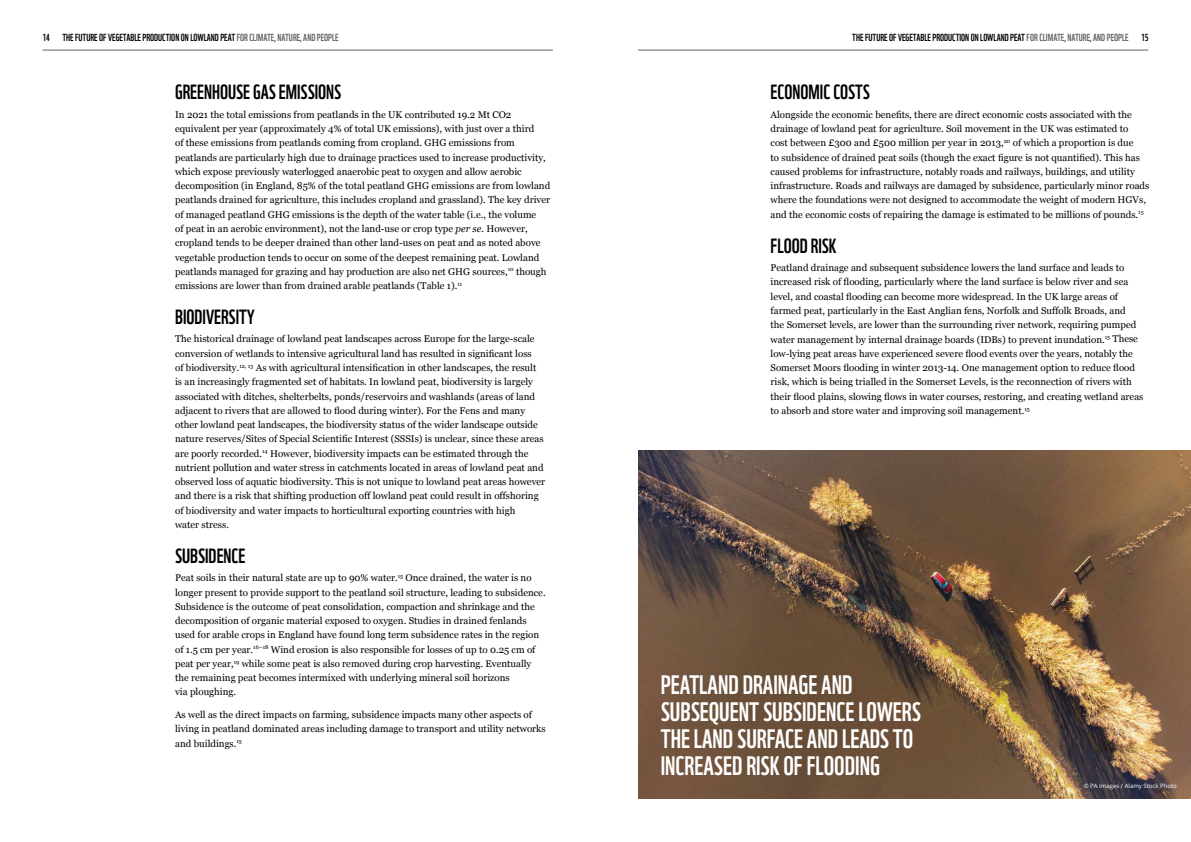
<style>
.page{position:relative;width:1191px;height:842px;background:#fff}
.page>*{position:absolute;margin:0;border:0;box-sizing:border-box;transform-origin:0 0}
.t1{font:26px/27px "WWF";color:#fff}
.t2{font:20px "WWF";color:#000}
.t3{font:10px "WWF";color:#000}
.t4{font:9.8px/14.3px "Georgia";color:#000}
.t5{font:6px "Open Sans";color:#fff}
.s1{color:#646363}
.s2{font-style:italic}
</style>
<div class="page">
<hr style="left:43px;top:50px;width:510px;height:1px;background:#646363">
<hr style="left:638px;top:50px;width:510px;height:1px;background:#646363">
<img style="left:638px;top:451px;width:553px;height:347px">
<p class="t3" style="left:43px;top:30px;width:298px">14 THE FUTURE OF VEGETABLE PRODUCTION ON LOWLAND PEAT <span class="s1">FOR CLIMATE, NATURE, AND PEOPLE</span></p>
<p class="t3" style="left:852px;top:30px;width:298px">THE FUTURE OF VEGETABLE PRODUCTION ON LOWLAND PEAT <span class="s1">FOR CLIMATE, NATURE, AND PEOPLE</span> 15</p>
<h2 class="t2" style="left:175px;top:77px;width:168px">GREENHOUSE GAS EMISSIONS</h2>
<p class="t4" style="left:175px;top:107px;width:377px">In 2021 the total emissions from peatlands in the UK contributed 19.2 Mt CO2 equivalent per year (approximately 4% of total UK emissions), with just over a third<br>of these emissions from peatlands coming from cropland. GHG emissions from peatlands are particularly high due to drainage practices used to increase productivity, which expose previously waterlogged anaerobic peat to oxygen and allow aerobic decomposition (in England, 85% of the total peatland GHG emissions are from lowland peatlands drained for agriculture, this includes cropland and grassland). The key driver of managed peatland GHG emissions is the depth of the water table (i.e., the volume<br>of peat in an aerobic environment), not the land-use or crop type <span class="s2">per se</span>. However, cropland tends to be deeper drained than other land-uses on peat and as noted above vegetable production tends to occur on some of the deepest remaining peat. Lowland peatlands managed for grazing and hay production are also net GHG sources,<sup>10</sup> though emissions are lower than from drained arable peatlands (Table 1).<sup>11</sup></p>
<h2 class="t2" style="left:175px;top:301px;width:81px">BIODIVERSITY</h2>
<p class="t4" style="left:175px;top:332px;width:372px">The historical drainage of lowland peat landscapes across Europe for the large-scale conversion of wetlands to intensive agricultural land has resulted in significant loss<br>of biodiversity.<sup>12,</sup> <sup>13</sup> As with agricultural intensification in other landscapes, the result is an increasingly fragmented set of habitats. In lowland peat, biodiversity is largely associated with ditches, shelterbelts, ponds/reservoirs and washlands (areas of land adjacent to rivers that are allowed to flood during winter). For the Fens and many other lowland peat landscapes, the biodiversity status of the wider landscape outside nature reserves/Sites of Special Scientific Interest (SSSIs) is unclear, since these areas are poorly recorded.<sup>14</sup> However, biodiversity impacts can be estimated through the nutrient pollution and water stress in catchments located in areas of lowland peat and observed loss of aquatic biodiversity. This is not unique to lowland peat areas however and there is a risk that shifting production off lowland peat could result in offshoring of biodiversity and water impacts to horticultural exporting countries with high<br>water stress.</p>
<h2 class="t2" style="left:175px;top:540px;width:72px">SUBSIDENCE</h2>
<p class="t4" style="left:175px;top:570px;width:372px">Peat soils in their natural state are up to 90% water.<sup>15</sup> Once drained, the water is no longer present to provide support to the peatland soil structure, leading to subsidence.<br>Subsidence is the outcome of peat consolidation, compaction and shrinkage and the decomposition of organic material exposed to oxygen. Studies in drained fenlands used for arable crops in England have found long term subsidence rates in the region of 1.5 cm per year.<sup>16–18</sup> Wind erosion is also responsible for losses of up to 0.25 cm of peat per year,<sup>19</sup> while some peat is also removed during crop harvesting. Eventually the remaining peat becomes intermixed with underlying mineral soil horizons<br>via ploughing.</p>
<p class="t4" style="left:175px;top:707px;width:372px">As well as the direct impacts on farming, subsidence impacts many other aspects of living in peatland dominated areas including damage to transport and utility networks and buildings.<sup>15</sup></p>
<h2 class="t2" style="left:770px;top:77px;width:101px">ECONOMIC COSTS</h2>
<p class="t4" style="left:770px;top:107px;width:380px">Alongside the economic benefits, there are direct economic costs associated with the drainage of lowland peat for agriculture. Soil movement in the UK was estimated to<br>cost between £300 and £500 million per year in 2013,<sup>20</sup> of which a proportion is due<br>to subsidence of drained peat soils (though the exact figure is not quantified). This has caused problems for infrastructure, notably roads and railways, buildings, and utility infrastructure. Roads and railways are damaged by subsidence, particularly minor roads where the foundations were not designed to accommodate the weight of modern HGVs, and the economic costs of repairing the damage is estimated to be millions of pounds.<sup>15</sup></p>
<h2 class="t2" style="left:770px;top:230px;width:67px">FLOOD RISK</h2>
<p class="t4" style="left:770px;top:260px;width:374px">Peatland drainage and subsequent subsidence lowers the land surface and leads to increased risk of flooding, particularly where the land surface is below river and sea level, and coastal flooding can become more widespread. In the UK large areas of farmed peat, particularly in the East Anglian fens, Norfolk and Suffolk Broads, and<br>the Somerset levels, are lower than the surrounding river network, requiring pumped water management by internal drainage boards (IDBs) to prevent inundation.<sup>15</sup> These low-lying peat areas have experienced severe flood events over the years, notably the Somerset Moors flooding in winter 2013-14. One management option to reduce flood risk, which is being trialled in the Somerset Levels, is the reconnection of rivers with their flood plains, slowing flows in water courses, restoring, and creating wetland areas to absorb and store water and improving soil management.<sup>15</sup></p>
<h1 class="t1" style="left:660px;top:669px;width:262px">PEATLAND DRAINAGE AND<br>SUBSEQUENT SUBSIDENCE LOWERS<br>THE LAND SURFACE AND LEADS TO<br>INCREASED RISK OF FLOODING</h1>
<p class="t5" style="left:1083px;top:782px;width:95px">© PA Images / Alamy Stock Photo</p>
</div>
